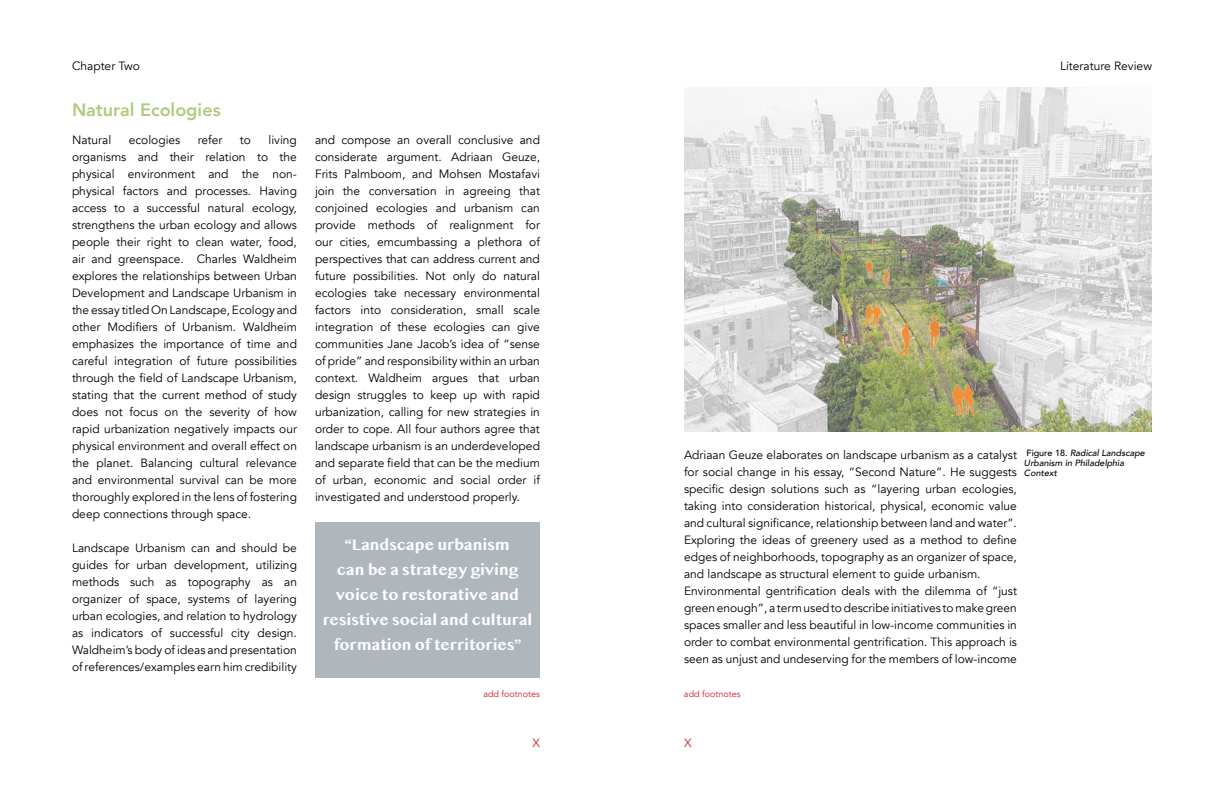
<style>
.page{position:relative;width:1224px;height:792px;background:#fff}
.page>*{position:absolute;margin:0;border:0;box-sizing:border-box;transform-origin:0 0}
.t1{font:800 18px "Avenir";color:#b2ca7f}
.t2{font:700 16px/25px "Malayalam MN";color:#fff;text-align:center}
.t3{font:12px/17px "Avenir";color:#000;text-align:justify}
.t4{font:12px "Avenir";color:#d2232a}
.t5{font:italic 500 9px/10px "Avenir";color:#000}
.t6{font:9px "Avenir";color:#d2232a}
.s1{font-style:normal}
</style>
<div class="page">
<div style="left:315px;top:522px;width:225px;height:155px;background:#afb6bc"></div>
<img style="left:684px;top:87px;width:468px;height:345px">
<img style="left:929px;top:316px;width:10px;height:33px">
<img style="left:867px;top:259px;width:6px;height:20px">
<img style="left:953px;top:384px;width:20px;height:33px">
<img style="left:865px;top:305px;width:15px;height:23px">
<img style="left:899px;top:324px;width:11px;height:33px">
<img style="left:884px;top:269px;width:6px;height:20px">
<svg style="left:819px;top:230px;width:3px;height:9px"></svg>
<svg style="left:871px;top:239px;width:3px;height:10px"></svg>
<p class="t3" style="left:72px;top:58px;width:69px">Chapter Two</p>
<p class="t3" style="left:1060px;top:58px;width:93px">Literature Review</p>
<h1 class="t1" style="left:72px;top:96px;width:150px">Natural Ecologies</h1>
<p class="t3" style="left:72px;top:132px;width:41px">Natural</p>
<p class="t3" style="left:129px;top:132px;width:53px">ecologies</p>
<p class="t3" style="left:198px;top:132px;width:26px">refer</p>
<p class="t3" style="left:240px;top:132px;width:13px">to</p>
<p class="t3" style="left:72px;top:132px;width:227px;text-indent:197px">living organisms and their relation to the physical environment and the non&shy;physical factors and processes. Having access to a successful natural ecology, strengthens the urban ecology and allows people their right to clean water, food, air and greenspace. Charles Waldheim explores the relationships between Urban Development and Landscape Urbanism in the essay titled On Landscape, Ecology and other Modifiers of Urbanism. Waldheim emphasizes the importance of time and careful integration of future possibilities through the field of Landscape Urbanism, stating that the current method of study does not focus on the severity of how rapid urbanization negatively impacts our physical environment and overall effect on the planet. Balancing cultural relevance and environmental survival can be more thoroughly explored in the lens of fostering deep connections through space.</p>
<p class="t3" style="left:72px;top:540px;width:227px">Landscape Urbanism can and should be guides for urban development, utilizing methods such as topography as an organizer of space, systems of layering urban ecologies, and relation to hydrology as indicators of successful city design.<br>Waldheim’s body of ideas and presentation of references/examples earn him credibility</p>
<p class="t3" style="left:315px;top:132px;width:227px">and compose an overall conclusive and considerate argument. Adriaan Geuze, Frits Palmboom, and Mohsen Mostafavi join the conversation in agreeing that conjoined ecologies and urbanism can provide methods of realignment for our cities, emcumbassing a plethora of perspectives that can address current and future possibilities. Not only do natural ecologies take necessary environmental factors into consideration, small scale integration of these ecologies can give communities Jane Jacob’s idea of “sense of pride” and responsibility within an urban context. Waldheim argues that urban design struggles to keep up with rapid urbanization, calling for new strategies in order to cope. All four authors agree that landscape urbanism is an underdeveloped and separate field that can be the medium of urban, economic and social order if investigated and understood properly.</p>
<h2 class="t2" style="left:323px;top:534px;width:211px">“Landscape urbanism<br>can be a strategy giving voice to restorative and resistive social and cultural formation of territories”</h2>
<p class="t6" style="left:483px;top:688px;width:58px">add footnotes</p>
<p class="t3" style="left:684px;top:447px;width:335px;text-align:left">Adriaan Geuze elaborates on landscape urbanism as a catalyst for social change in his essay, “Second Nature”. He suggests specific design solutions such as “layering urban ecologies, taking into consideration historical, physical, economic value and cultural significance, relationship between land and water”.<br>Exploring the ideas of greenery used as a method to define edges of neighborhoods, topography as an organizer of space, and landscape as structural element to guide urbanism.<br>Environmental gentrification deals with the dilemma of “just green enough”, a term used to describe initiatives to make green spaces smaller and less beautiful in low-income communities in order to combat environmental gentrification. This approach is seen as unjust and undeserving for the members of low-income</p>
<p class="t5" style="left:1024px;top:448px;width:122px"><span class="s1">Figure 18.</span> Radical Landscape<br>Urbanism in Philadelphia<br>Context</p>
<p class="t6" style="left:684px;top:688px;width:58px">add footnotes</p>
<p class="t4" style="left:532px;top:736px;width:9px">X</p>
<p class="t4" style="left:684px;top:736px;width:9px">X</p>
</div>
